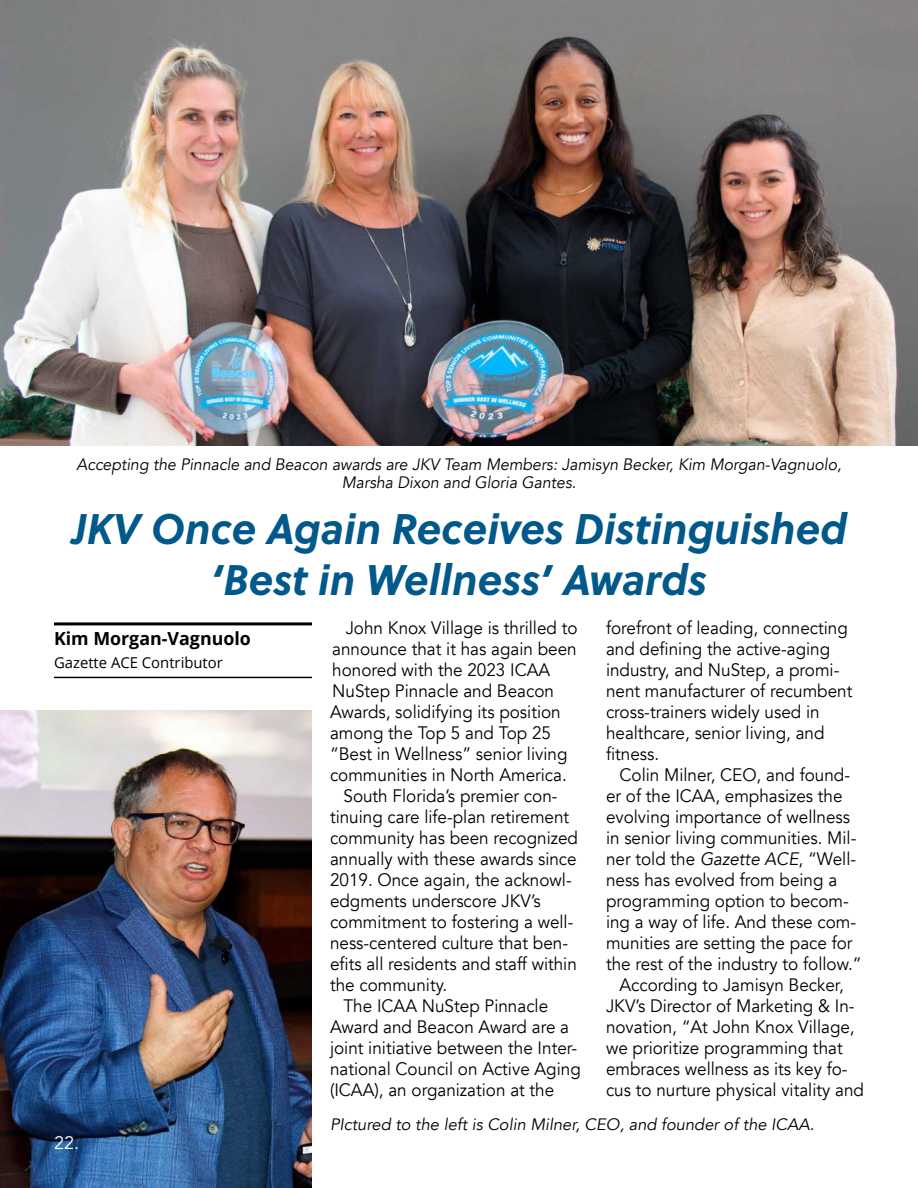
<style>
.page{position:relative;width:918px;height:1188px;background:#fff}
.page>*{position:absolute;margin:0;border:0;box-sizing:border-box;transform-origin:0 0}
.t1{font:italic 700 42.75px/51px "Soleil";color:#00598a;text-align:center}
.t2{font:18px/21px "Avenir";color:#000;scale:.95 1}
.t3{font:700 18px "Open Sans";color:#000}
.t4{font:18px "Avenir";color:#fff}
.t5{font:italic 16.5px/18px "Avenir";color:#000;text-align:center;scale:.96 1}
.t6{font:italic 16.5px "Avenir";color:#000}
.t7{font:15px "Open Sans";color:#000}
.s1{font-style:italic}
</style>
<div class="page">
<img style="left:1px;top:0;width:916px;height:446px">
<hr style="left:54px;top:622px;width:258px;height:3px;background:#000">
<hr style="left:54px;top:677px;width:258px;height:1px;background:#000">
<img style="left:0;top:710px;width:312px;height:478px">
<p class="t5" style="left:77px;top:456px;width:798px">Accepting the Pinnacle and Beacon awards are JKV Team Members: Jamisyn Becker, Kim Morgan-Vagnuolo,<br>Marsha Dixon and Gloria Gantes.</p>
<h1 class="t1" style="left:71px;top:501px;width:778px">JKV Once Again Receives Distinguished ‘Best in Wellness’ Awards</h1>
<p class="t3" style="left:54px;top:626px;width:198px">Kim Morgan-Vagnuolo</p>
<p class="t7" style="left:54px;top:652px;width:170px">Gazette ACE Contributor</p>
<p class="t4" style="left:54px;top:1132px;width:27px">22.</p>
<p class="t2" style="left:346px;top:618px;width:246px">John Knox Village is thrilled to</p>
<p class="t2" style="left:332px;top:639px;width:259px">announce that it has again been</p>
<p class="t2" style="left:332px;top:660px;width:231px">honored with the 2023 ICAA</p>
<p class="t2" style="left:332px;top:681px;width:235px">NuStep Pinnacle and Beacon</p>
<p class="t2" style="left:330px;top:702px;width:244px">Awards, solidifying its position</p>
<p class="t2" style="left:330px;top:723px;width:234px">among the Top 5 and Top 25</p>
<p class="t2" style="left:330px;top:744px;width:251px">“Best in Wellness” senior living</p>
<p class="t2" style="left:330px;top:765px;width:251px">communities in North America.</p>
<p class="t2" style="left:344px;top:786px;width:227px">South Florida’s premier con-</p>
<p class="t2" style="left:330px;top:807px;width:253px">tinuing care life-plan retirement</p>
<p class="t2" style="left:330px;top:828px;width:263px">community has been recognized</p>
<p class="t2" style="left:330px;top:849px;width:261px">annually with these awards since</p>
<p class="t2" style="left:330px;top:870px;width:256px">2019. Once again, the acknowl-</p>
<p class="t2" style="left:330px;top:891px;width:224px">edgments underscore JKV’s</p>
<p class="t2" style="left:330px;top:912px;width:258px">commitment to fostering a well-</p>
<p class="t2" style="left:330px;top:933px;width:252px">ness-centered culture that ben-</p>
<p class="t2" style="left:330px;top:954px;width:261px">efits all residents and staff within</p>
<p class="t2" style="left:330px;top:975px;width:125px">the community.</p>
<p class="t2" style="left:344px;top:996px;width:217px">The ICAA NuStep Pinnacle</p>
<p class="t2" style="left:330px;top:1017px;width:253px">Award and Beacon Award are a</p>
<p class="t2" style="left:330px;top:1038px;width:262px">joint initiative between the Inter-</p>
<p class="t2" style="left:330px;top:1059px;width:266px">national Council on Active Aging</p>
<p class="t2" style="left:330px;top:1080px;width:238px">(ICAA), an organization at the</p>
<p class="t2" style="left:606px;top:618px;width:261px">forefront of leading, connecting and defining the active-aging industry, and NuStep, a promi&shy;nent manufacturer of recumbent cross-trainers widely used in healthcare, senior living, and fitness.</p>
<p class="t2" style="left:620px;top:765px;width:244px">Colin Milner, CEO, and found-</p>
<p class="t2" style="left:606px;top:786px;width:251px">er of the ICAA, emphasizes the</p>
<p class="t2" style="left:606px;top:807px;width:259px">evolving importance of wellness</p>
<p class="t2" style="left:606px;top:828px;width:265px">in senior living communities. Mil-</p>
<p class="t2" style="left:606px;top:849px;width:265px">ner told the <span class="s1">Gazette ACE</span>, “Well-</p>
<p class="t2" style="left:606px;top:870px;width:245px">ness has evolved from being a</p>
<p class="t2" style="left:606px;top:891px;width:257px">programming option to becom-</p>
<p class="t2" style="left:606px;top:912px;width:265px">ing a way of life. And these com-</p>
<p class="t2" style="left:606px;top:933px;width:261px">munities are setting the pace for</p>
<p class="t2" style="left:606px;top:954px;width:271px">the rest of the industry to follow.”</p>
<p class="t2" style="left:620px;top:975px;width:238px">According to Jamisyn Becker,</p>
<p class="t2" style="left:606px;top:996px;width:263px">JKV’s Director of Marketing &amp; In-</p>
<p class="t2" style="left:606px;top:1017px;width:263px">novation, “At John Knox Village,</p>
<p class="t2" style="left:606px;top:1038px;width:251px">we prioritize programming that</p>
<p class="t2" style="left:606px;top:1059px;width:256px">embraces wellness as its key fo-</p>
<p class="t2" style="left:606px;top:1080px;width:273px">cus to nurture physical vitality and</p>
<p class="t6" style="left:330px;top:1115px;width:486px">PIctured to the left is Colin Milner, CEO, and founder of the ICAA.</p>
</div>
